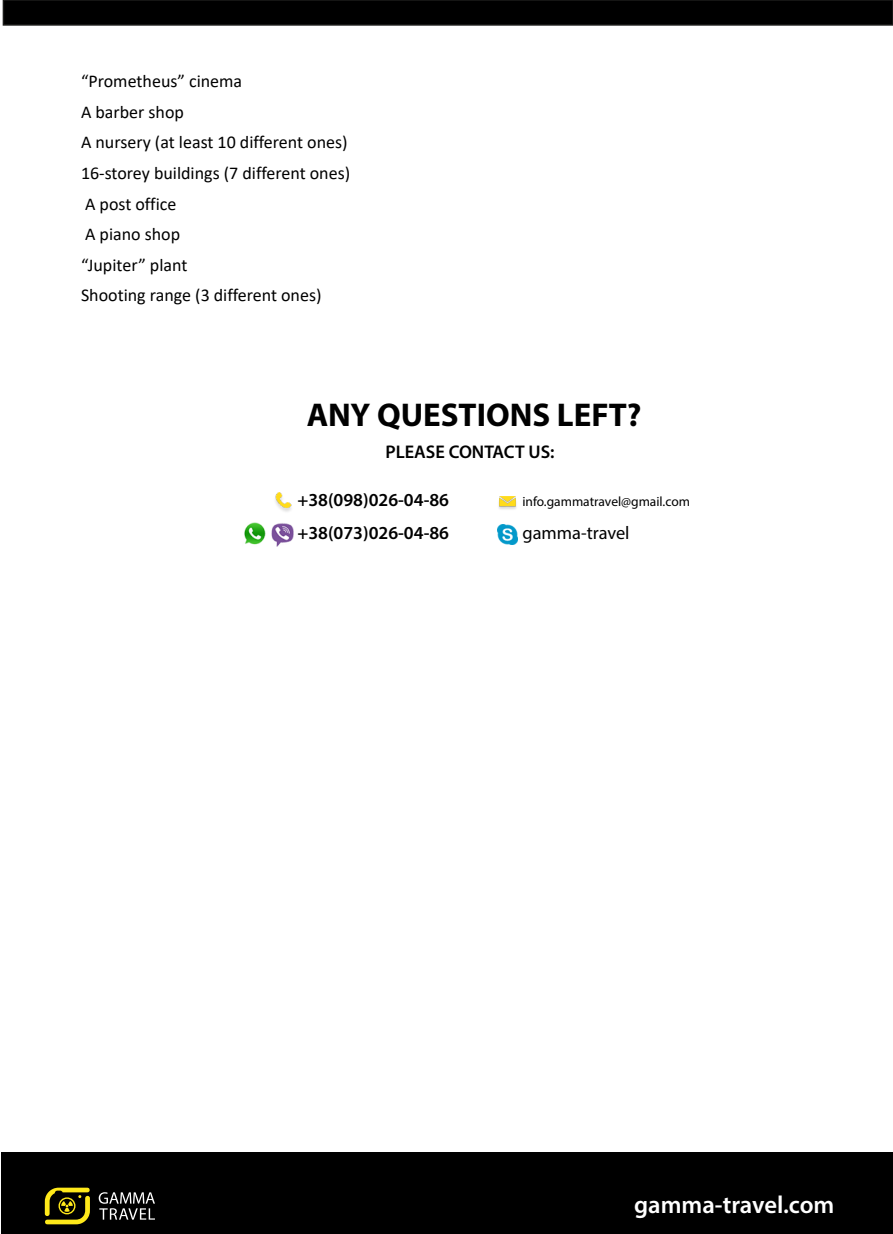
<style>
.page{position:relative;width:893px;height:1234px;background:#fff}
.page>*{position:absolute;margin:0;border:0;box-sizing:border-box;transform-origin:0 0}
.t1{font:700 33px "Myriad Pro";color:#000}
.t2{font:600 24.6px "Myriad Pro";color:#fff}
.t3{font:600 18.3px "Myriad Pro";color:#000}
.t4{font:18.3px "Myriad Pro";color:#000}
.t5{font:18px/30.6px "Calibri";color:#000}
.t6{font:13.5px "Myriad Pro";color:#000}
</style>
<div class="page">
<div style="left:3px;top:0;width:890px;height:25px;background:#000"></div>
<div style="left:3px;top:0;width:890px;height:26px;border:2px solid #1d1d1b"></div>
<div style="left:2px;top:1151px;width:891px;height:82px;background:#000"></div>
<svg style="left:99px;top:1192px;width:56px;height:27px"></svg>
<svg style="left:45px;top:1187px;width:45px;height:36px"></svg>
<img style="left:498px;top:496px;width:19px;height:14px">
<img style="left:275px;top:492px;width:17px;height:20px">
<img style="left:498px;top:524px;width:20px;height:20px">
<img style="left:244px;top:522px;width:49px;height:24px">
<p class="t5" style="left:81px;top:65px;width:271px">“Prometheus” cinema<br>A barber shop<br>A nursery (at least 10 different ones)<br>16-storey buildings (7 different ones)<br>A post office<br>A piano shop<br>“Jupiter” plant<br>Shooting range (3 different ones)</p>
<h1 class="t1" style="left:307px;top:393px;width:336px">ANY QUESTIONS LEFT?</h1>
<p class="t3" style="left:385px;top:439px;width:171px">PLEASE CONTACT US:</p>
<p class="t3" style="left:297px;top:488px;width:153px">+38(098)026-04-86</p>
<p class="t6" style="left:522px;top:493px;width:169px">info.gammatravel@gmail.com</p>
<p class="t3" style="left:297px;top:521px;width:153px">+38(073)026-04-86</p>
<p class="t4" style="left:522px;top:521px;width:109px">gamma-travel</p>
<h2 class="t2" style="left:634px;top:1188px;width:202px">gamma-travel.com</h2>
</div>
